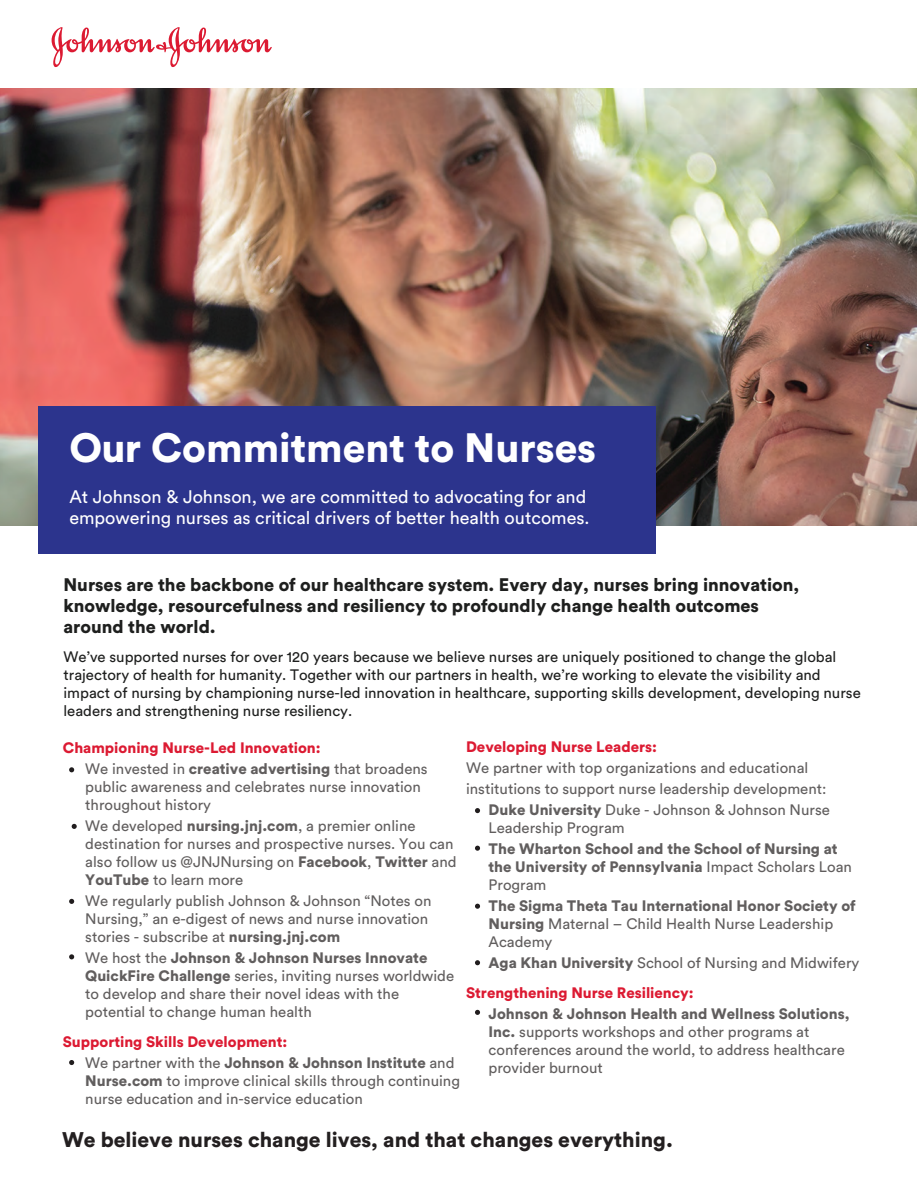
<style>
.page{position:relative;width:918px;height:1188px;background:#fff}
.page>*{position:absolute;margin:0;border:0;box-sizing:border-box;transform-origin:0 0}
.t1{font:900 40.5px "Circular Std";color:#fff}
.t2{font:900 21px "Circular Std";color:#231f20}
.t3{font:900 18px/21px "Circular Std";color:#1e1f1e}
.t4{font:18px/21.6px "Circular Std";color:#fff}
.t5{font:15px/18px "Circular Std";color:#615e5e}
.t6{font:15px/18px "Circular Std";color:#1e1f1e}
.t7{font:900 15px/21px "Circular Std";color:#dc1a32}
.t8{font:900 15px/18px "Circular Std";color:#615e5e}
.s1{font-weight:400;color:#615e5e}
.s2{color:#615e5e}
.s3{font-weight:900}
.s4{font-weight:400}
</style>
<div class="page">
<img style="left:0;top:88px;width:917px;height:437px">
<div style="left:38px;top:407px;width:617px;height:147px;background:#2c348d"></div>
<svg style="left:69px;top:767px;width:5px;height:5px"></svg>
<svg style="left:72px;top:824px;width:5px;height:5px"></svg>
<svg style="left:69px;top:1060px;width:5px;height:5px"></svg>
<svg style="left:69px;top:899px;width:5px;height:5px"></svg>
<svg style="left:69px;top:954px;width:5px;height:5px"></svg>
<svg style="left:52px;top:27px;width:220px;height:40px"></svg>
<svg style="left:475px;top:960px;width:5px;height:5px"></svg>
<svg style="left:475px;top:1010px;width:5px;height:5px"></svg>
<svg style="left:475px;top:904px;width:5px;height:5px"></svg>
<svg style="left:475px;top:846px;width:5px;height:5px"></svg>
<svg style="left:475px;top:808px;width:5px;height:5px"></svg>
<h1 class="t1" style="left:69px;top:421px;width:528px">Our Commitment to Nurses</h1>
<p class="t4" style="left:69px;top:485px;width:522px">At Johnson &amp; Johnson, we are committed to advocating for and empowering nurses as critical drivers of better health outcomes.</p>
<p class="t3" style="left:63px;top:574px;width:737px">Nurses are the backbone of our healthcare system. Every day, nurses bring innovation, knowledge, resourcefulness and resiliency to profoundly change health outcomes around the world.</p>
<p class="t6" style="left:64px;top:647px;width:799px">We’ve supported nurses for over 120 years because we believe nurses are uniquely positioned to change the global trajectory of health for humanity. Together with our partners in health, we’re working to elevate the visibility and impact of nursing by championing nurse-led innovation in healthcare, supporting skills development, developing nurse leaders and strengthening nurse resiliency.</p>
<p class="t7" style="left:85px;top:737px;width:344px;text-indent:-22px">Championing Nurse-Led Innovation:<br><span class="s1">We invested in</span> <span class="s2">creative advertising</span> <span class="s1">that broadens</span></p>
<p class="t5" style="left:85px;top:777px;width:337px">public awareness and celebrates nurse innovation throughout history</p>
<p class="t5" style="left:85px;top:816px;width:373px">We developed <span class="s3">nursing.jnj.com</span>, a premier online destination for nurses and prospective nurses. You can also follow us @JNJNursing on <span class="s3">Facebook</span>, <span class="s3">Twitter</span> and <span class="s3">YouTube</span> to learn more</p>
<p class="t5" style="left:85px;top:891px;width:348px">We regularly publish Johnson &amp; Johnson “Notes on<br>Nursing,” an e-digest of news and nurse innovation stories - subscribe at <span class="s3">nursing.jnj.com</span></p>
<p class="t5" style="left:85px;top:948px;width:370px">We host the <span class="s3">Johnson &amp; Johnson Nurses Innovate QuickFire Challenge</span> series, inviting nurses worldwide to develop and share their novel ideas with the potential to change human health</p>
<p class="t7" style="left:85px;top:1031px;width:371px;text-indent:-22px">Supporting Skills Development:<br><span class="s1">We partner with the</span> <span class="s2">Johnson &amp; Johnson Institute</span> <span class="s1">and</span></p>
<p class="t5" style="left:85px;top:1071px;width:376px"><span class="s3">Nurse.com</span> to improve clinical skills through continuing nurse education and in-service education</p>
<p class="t7" style="left:466px;top:736px;width:192px">Developing Nurse Leaders:</p>
<p class="t5" style="left:466px;top:759px;width:344px">We partner with top organizations and educational</p>
<p class="t5" style="left:466px;top:780px;width:362px">institutions to support nurse leadership development:</p>
<p class="t5" style="left:489px;top:801px;width:343px"><span class="s3">Duke University</span> Duke - Johnson &amp; Johnson Nurse</p>
<p class="t5" style="left:489px;top:819px;width:138px">Leadership Program</p>
<p class="t8" style="left:489px;top:840px;width:365px">The Wharton School and the School of Nursing at the University of Pennsylvania <span class="s4">Impact Scholars Loan<br>Program</span></p>
<p class="t8" style="left:489px;top:897px;width:369px">The Sigma Theta Tau International Honor Society of<br>Nursing <span class="s4">Maternal – Child Health Nurse Leadership<br>Academy</span></p>
<p class="t7" style="left:466px;top:948px;width:395px;line-height:30px;text-indent:22px"><span class="s2">Aga Khan University</span> <span class="s1">School of Nursing and Midwifery<br></span>Strengthening Nurse Resiliency:</p>
<p class="t5" style="left:489px;top:1005px;width:362px"><span class="s3">Johnson &amp; Johnson Health and Wellness Solutions, Inc.</span> supports workshops and other programs at conferences around the world, to address healthcare provider burnout</p>
<h2 class="t2" style="left:62px;top:1125px;width:612px">We believe nurses change lives, and that changes everything.</h2>
</div>
